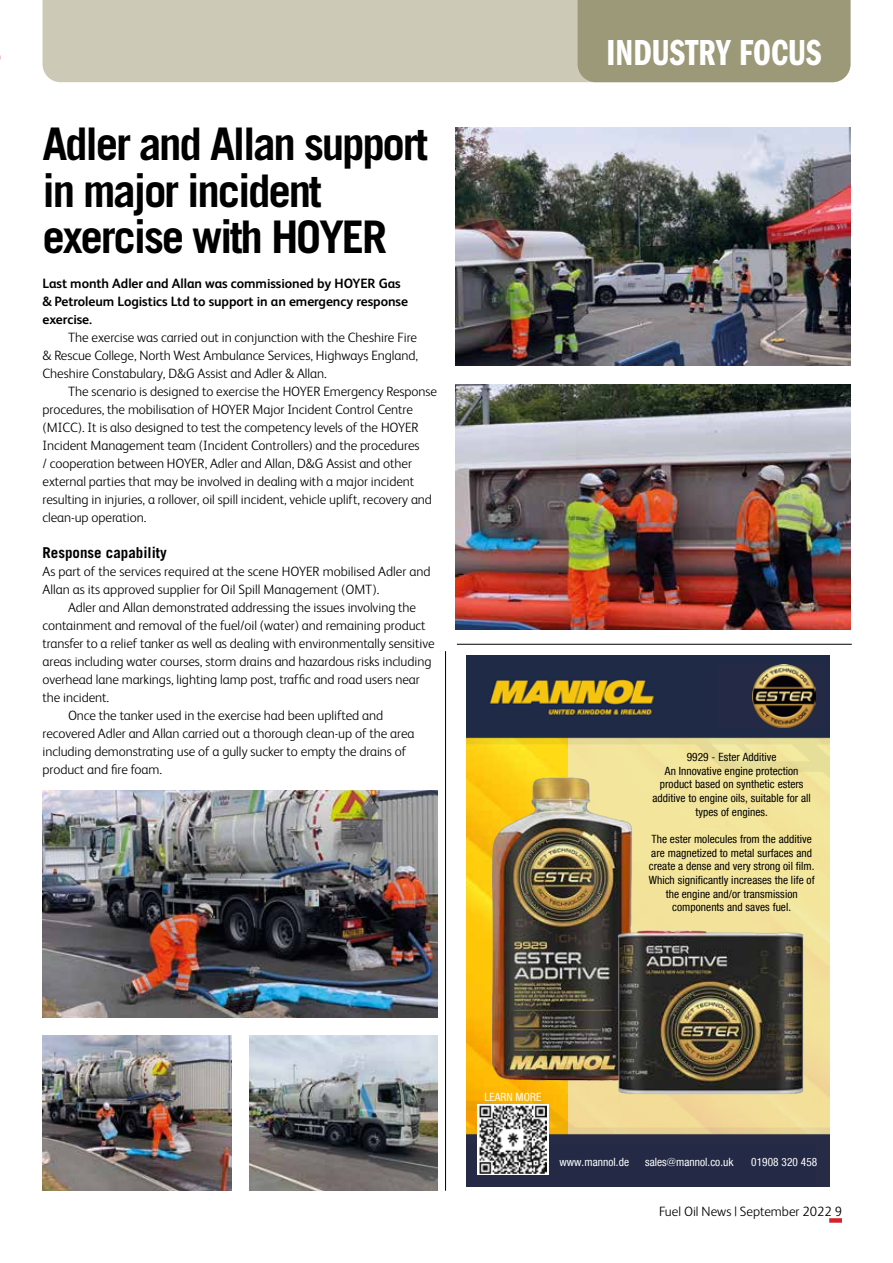
<style>
.page{position:relative;width:893px;height:1263px;background:#fff}
.page>*{position:absolute;margin:0;border:0;box-sizing:border-box;transform-origin:0 0}
.t1{font:700 45px/46.5px "Trade Gothic LT Std";letter-spacing:-.05em;color:#000}
.t2{font:37.5px "Franklin Gothic LT Pro Dm Cm";color:#fff}
.t3{font:700 15px "Trade Gothic LT Std";color:#000}
.t4{font:300 13.5px/18px "FS Albert";letter-spacing:-.005em;color:#000}
.t5{font:700 13.5px/18px "FS Albert";letter-spacing:-.005em;color:#000}
.t6{font:condensed 11.4px/13.6px "Helvetica Neue";letter-spacing:.005em;color:#000;text-align:center}
.t7{font:condensed 11.4px "Helvetica Neue";letter-spacing:.005em;color:#fff}
</style>
<div class="page">
<div style="left:829px;top:1218px;width:13px;height:5px;background:#d3232a"></div>
<div style="left:43px;top:0;width:535px;height:82px;background:#ccc9b7"></div>
<div style="left:578px;top:0;width:272px;height:82px;background:#9b9977"></div>
<img style="left:43px;top:791px;width:394px;height:226px">
<img style="left:43px;top:1035px;width:188px;height:156px">
<img style="left:249px;top:1035px;width:188px;height:156px">
<img style="left:455px;top:128px;width:395px;height:238px">
<img style="left:455px;top:385px;width:395px;height:244px">
<hr style="left:457px;top:644px;width:395px;height:1px;background:#000">
<hr style="left:445px;top:651px;width:1px;height:540px;background:#000">
<div style="left:568px;top:655px;width:261px;height:532px;background:#f3e59c"></div>
<img style="left:467px;top:655px;width:362px;height:122px">
<div style="left:718px;top:664px;width:107px;height:63px;background:#242a45"></div>
<img style="left:467px;top:1102px;width:362px;height:85px">
<div style="left:467px;top:1144px;width:349px;height:43px;background:#242a45"></div>
<div style="left:477px;top:1104px;width:72px;height:70px;background:#fff"></div>
<img style="left:479px;top:1105px;width:68px;height:68px">
<img style="left:467px;top:761px;width:267px;height:331px">
<img style="left:559px;top:855px;width:270px;height:307px">
<img style="left:752px;top:664px;width:63px;height:63px">
<h2 class="t2" style="left:606px;top:32px;width:216px">INDUSTRY FOCUS</h2>
<h1 class="t1" style="left:43px;top:120px;width:387px">Adler and Allan support in major incident exercise with HOYER</h1>
<p class="t5" style="left:43px;top:274px;width:367px">Last month Adler and Allan was commissioned by HOYER Gas &amp; Petroleum Logistics Ltd to support in an emergency response exercise.</p>
<p class="t4" style="left:43px;top:328px;width:377px;text-align:justify;text-indent:26px">The exercise was carried out in conjunction with the Cheshire Fire &amp; Rescue College, North West Ambulance Services, Highways England, Cheshire Constabulary, D&amp;G Assist and Adler &amp; Allan.</p>
<p class="t4" style="left:43px;top:382px;width:396px;text-indent:26px">The scenario is designed to exercise the HOYER Emergency Response procedures, the mobilisation of HOYER Major Incident Control Centre (MICC). It is also designed to test the competency levels of the HOYER Incident Management team (Incident Controllers) and the procedures<br>/ cooperation between HOYER, Adler and Allan, D&amp;G Assist and other external parties that may be involved in dealing with a major incident resulting in injuries, a rollover, oil spill incident, vehicle uplift, recovery and clean-up operation.</p>
<p class="t3" style="left:43px;top:543px;width:126px">Response capability</p>
<p class="t4" style="left:43px;top:562px;width:390px">As part of the services required at the scene HOYER mobilised Adler and<br>Allan as its approved supplier for Oil Spill Management (OMT).</p>
<p class="t4" style="left:68px;top:598px;width:350px">Adler and Allan demonstrated addressing the issues involving the</p>
<p class="t4" style="left:43px;top:616px;width:385px">containment and removal of the fuel/oil (water) and remaining product</p>
<p class="t4" style="left:43px;top:634px;width:394px">transfer to a relief tanker as well as dealing with environmentally sensitive</p>
<p class="t4" style="left:43px;top:652px;width:390px">areas including water courses, storm drains and hazardous risks including</p>
<p class="t4" style="left:43px;top:670px;width:379px">overhead lane markings, lighting lamp post, traffic and road users near</p>
<p class="t4" style="left:43px;top:688px;width:68px">the incident.</p>
<p class="t4" style="left:68px;top:706px;width:317px">Once the tanker used in the exercise had been uplifted and</p>
<p class="t4" style="left:43px;top:724px;width:374px">recovered Adler and Allan carried out a thorough clean-up of the area</p>
<p class="t4" style="left:43px;top:742px;width:365px">including demonstrating use of a gully sucker to empty the drains of</p>
<p class="t4" style="left:43px;top:760px;width:121px">product and fire foam.</p>
<p class="t6" style="left:652px;top:750px;width:160px">9929 - Ester Additive<br>An Innovative engine protection product based on synthetic esters additive to engine oils, suitable for all types of engines.</p>
<p class="t6" style="left:649px;top:832px;width:167px">The ester molecules from the additive are magnetized to metal surfaces and create a dense and very strong oil film.<br>Which significantly increases the life of the engine and/or transmission components and saves fuel.</p>
<p class="t7" style="left:484px;top:1090px;width:58px">LEARN MORE</p>
<p class="t7" style="left:559px;top:1155px;width:71px">www.mannol.de</p>
<p class="t7" style="left:645px;top:1155px;width:90px">sales@mannol.co.uk</p>
<p class="t7" style="left:751px;top:1155px;width:68px">01908 320 458</p>
<p class="t4" style="left:659px;top:1202px;width:184px">Fuel Oil News | September 2022 9</p>
</div>
